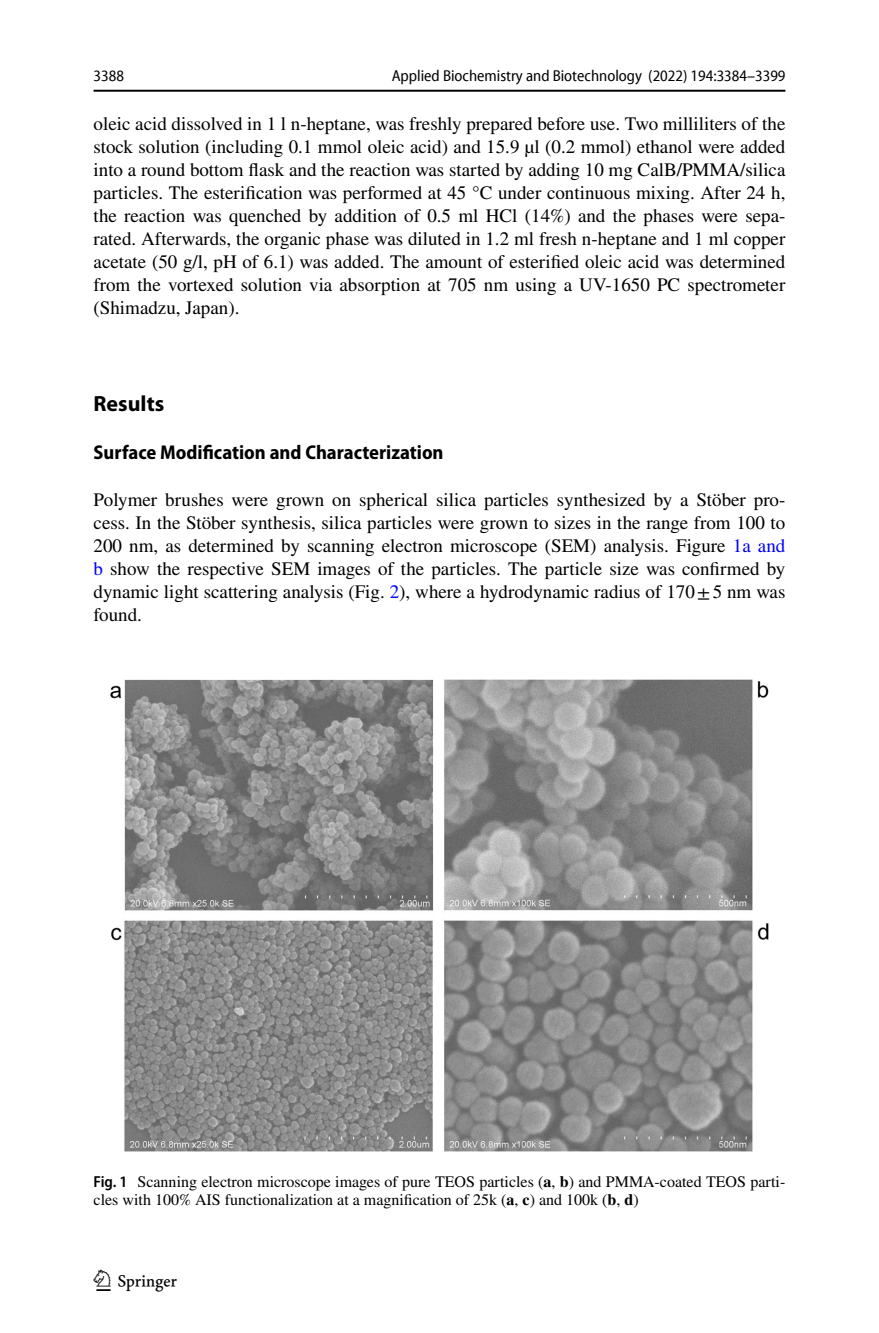
<style>
.page{position:relative;width:879px;height:1333px;background:#fff}
.page>*{position:absolute;margin:0;border:0;box-sizing:border-box;transform-origin:0 0}
.t1{font:30px "Springnew Regular 4";color:#000}
.t2{font:700 22px "Myriad Pro";color:#000}
.t3{font:700 semi-condensed 20px "Myriad Pro";color:#000}
.t4{font:19px/23px "STIX";color:#000;text-align:justify}
.t5{font:16px/18.4px "STIX";color:#000}
.t6{font:semi-condensed 16px "Myriad Pro Unic";color:#000}
.s1{color:#00f}
.s2{font-family:"Myriad Pro";font-weight:600;font-stretch:semi-condensed}
.s3{font-weight:700}
</style>
<div class="page">
<hr style="left:94px;top:90px;width:691px;height:2px;background:#000">
<img style="left:111px;top:679px;width:657px;height:472px">
<p class="t6" style="left:94px;top:69px;width:32px">3388</p>
<p class="t6" style="left:392px;top:69px;width:395px">Applied Biochemistry and Biotechnology (2022) 194:3384–3399</p>
<p class="t4" style="left:94px;top:113px;width:693px">oleic acid dissolved in 1 l n-heptane, was freshly prepared before use. Two milliliters of the stock solution (including 0.1 mmol oleic acid) and 15.9 µl (0.2 mmol) ethanol were added into a round bottom flask and the reaction was started by adding 10 mg CalB/PMMA/silica particles. The esterification was performed at 45 °C under continuous mixing. After 24 h, the reaction was quenched by addition of 0.5 ml HCl (14%) and the phases were sepa&shy;rated. Afterwards, the organic phase was diluted in 1.2 ml fresh n-heptane and 1 ml copper acetate (50 g/l, pH of 6.1) was added. The amount of esterified oleic acid was determined from the vortexed solution via absorption at 705 nm using a UV-1650 PC spectrometer (Shimadzu, Japan).</p>
<p class="t2" style="left:94px;top:389px;width:72px">Results</p>
<p class="t3" style="left:94px;top:441px;width:351px">Surface Modification and Characterization</p>
<p class="t4" style="left:94px;top:489px;width:693px">Polymer brushes were grown on spherical silica particles synthesized by a Stöber pro&shy;cess. In the Stöber synthesis, silica particles were grown to sizes in the range from 100 to 200 nm, as determined by scanning electron microscope (SEM) analysis. Figure <span class="s1">1a and b</span> show the respective SEM images of the particles. The particle size was confirmed by dynamic light scattering analysis (Fig. <span class="s1">2</span>), where a hydrodynamic radius of 170±5 nm was found.</p>
<p class="t5" style="left:94px;top:1172px;width:693px"><span class="s2">Fig. 1</span> Scanning electron microscope images of pure TEOS particles (<span class="s3">a</span>, <span class="s3">b</span>) and PMMA-coated TEOS parti&shy;cles with 100% AIS functionalization at a magnification of 25k (<span class="s3">a</span>, <span class="s3">c</span>) and 100k (<span class="s3">b</span>, <span class="s3">d</span>)</p>
<h1 class="t1" style="left:96px;top:1269px;width:83px">1 3</h1>
</div>
